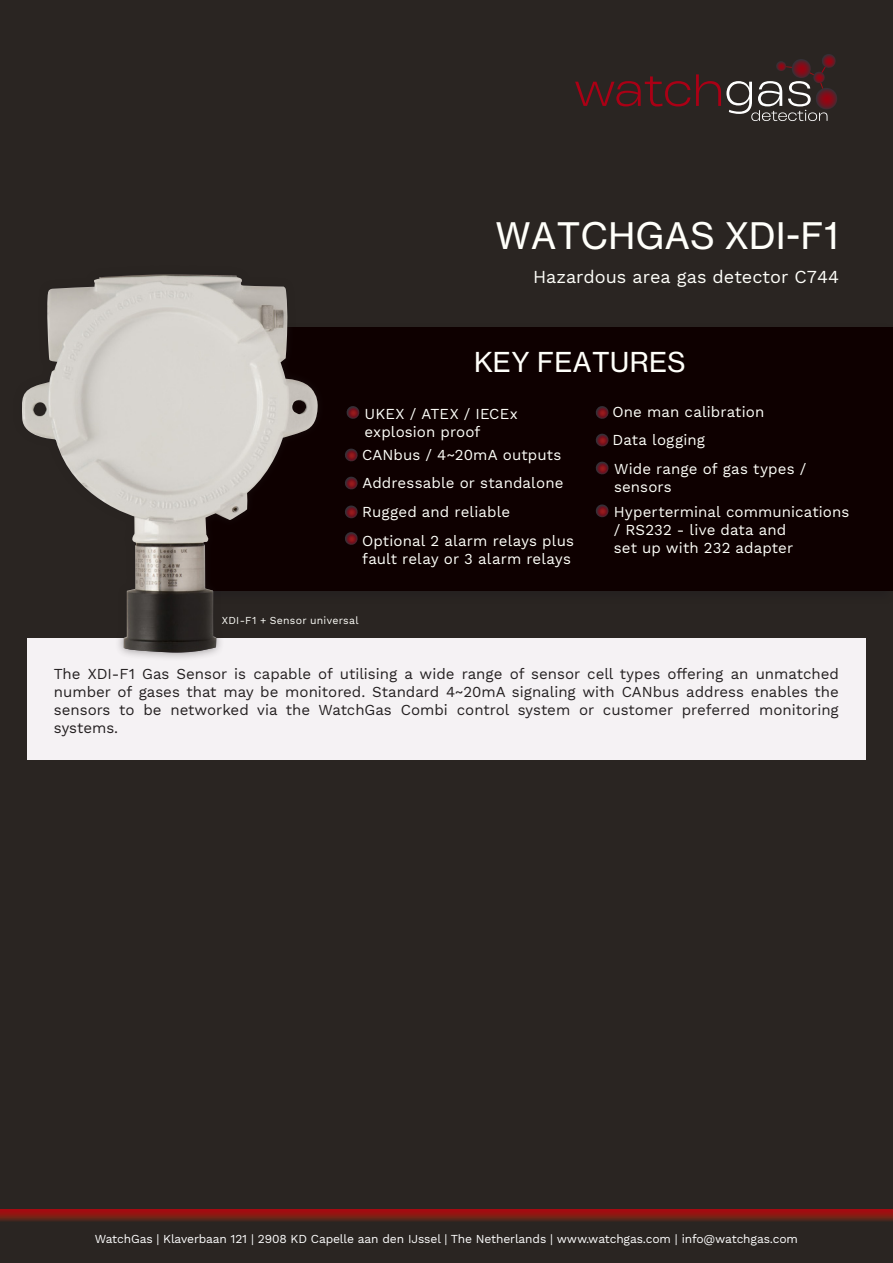
<style>
.page{position:relative;width:893px;height:1263px;background:#fff}
.page>*{position:absolute;margin:0;border:0;box-sizing:border-box;transform-origin:0 0}
.t1{font:36px "N Haas Grotesk TX Pro 55 Rg";letter-spacing:.015em;color:#fffffa}
.t2{font:27px "N Haas Grotesk TX Pro 55 Rg";letter-spacing:.015em;color:#fffffa}
.t3{font:18px "Work Sans";color:#fffffa}
.t4{font:15px/18px "Work Sans";letter-spacing:.005em;color:#fffffa}
.t5{font:15px/18px "Work Sans";color:#231f20;text-align:justify}
.t6{font:12px "Work Sans";letter-spacing:-.01em;color:#fff}
.t7{font:10.5px "Work Sans";letter-spacing:.025em;color:#fffffa}
</style>
<div class="page">
<div style="left:0;top:1209px;width:893px;height:54px;background:#2a2522"></div>
<svg style="left:0;top:1209px;width:893px;height:13px;background:#7c1915"></svg>
<div style="left:0;top:0;width:893px;height:1209px;background:#2a2522"></div>
<div style="left:27px;top:638px;width:839px;height:122px;background:#f5f2f4"></div>
<div style="left:157px;top:324px;width:736px;height:280px;background:#231f20"></div>
<div style="left:170px;top:327px;width:723px;height:264px;background:#0e0000"></div>
<div style="left:13px;top:265px;width:313px;height:396px;background:#231f20;opacity:.45"></div>
<img style="left:20px;top:274px;width:298px;height:378px">
<svg style="left:575px;top:54px;width:262px;height:67px"></svg>
<svg style="left:346px;top:406px;width:14px;height:13px"></svg>
<svg style="left:345px;top:449px;width:13px;height:13px"></svg>
<svg style="left:345px;top:477px;width:13px;height:13px"></svg>
<svg style="left:345px;top:505px;width:13px;height:13px"></svg>
<svg style="left:596px;top:406px;width:13px;height:13px"></svg>
<svg style="left:596px;top:504px;width:13px;height:13px"></svg>
<svg style="left:345px;top:532px;width:13px;height:13px"></svg>
<svg style="left:596px;top:434px;width:13px;height:13px"></svg>
<svg style="left:596px;top:462px;width:13px;height:13px"></svg>
<p class="t1" style="left:496px;top:214px;width:344px">WATCHGAS XDI-F1</p>
<p class="t3" style="left:533px;top:266px;width:307px">Hazardous area gas detector C744</p>
<p class="t2" style="left:474px;top:345px;width:213px">KEY FEATURES</p>
<p class="t4" style="left:365px;top:405px;width:155px">UKEX / ATEX / IECEx</p>
<p class="t4" style="left:365px;top:423px;width:117px">explosion proof</p>
<p class="t4" style="left:362px;top:447px;width:201px">CANbus / 4~20mA outputs</p>
<p class="t4" style="left:362px;top:475px;width:202px">Addressable or standalone</p>
<p class="t4" style="left:362px;top:503px;width:150px">Rugged and reliable</p>
<p class="t4" style="left:612px;top:404px;width:153px">One man calibration</p>
<p class="t4" style="left:613px;top:431px;width:94px">Data logging</p>
<p class="t4" style="left:614px;top:460px;width:194px">Wide range of gas types / sensors</p>
<p class="t4" style="left:614px;top:503px;width:237px">Hyperterminal communications</p>
<p class="t4" style="left:614px;top:521px;width:174px">/ RS232 - live data and</p>
<p class="t4" style="left:614px;top:539px;width:181px">set up with 232 adapter</p>
<p class="t4" style="left:362px;top:532px;width:213px">Optional 2 alarm relays plus</p>
<p class="t4" style="left:362px;top:550px;width:210px">fault relay or 3 alarm relays</p>
<p class="t7" style="left:222px;top:615px;width:138px">XDI-F1 + Sensor universal</p>
<p class="t5" style="left:54px;top:665px;width:786px">The XDI-F1 Gas Sensor is capable of utilising a wide range of sensor cell types offering an unmatched number of gases that may be monitored. Standard 4~20mA signaling with CANbus address enables the sensors to be networked via the WatchGas Combi control system or customer preferred monitoring systems.</p>
<p class="t6" style="left:95px;top:1231px;width:705px">WatchGas | Klaverbaan 121 | 2908 KD Capelle aan den IJssel | The Netherlands | www.watchgas.com | info@watchgas.com</p>
</div>
